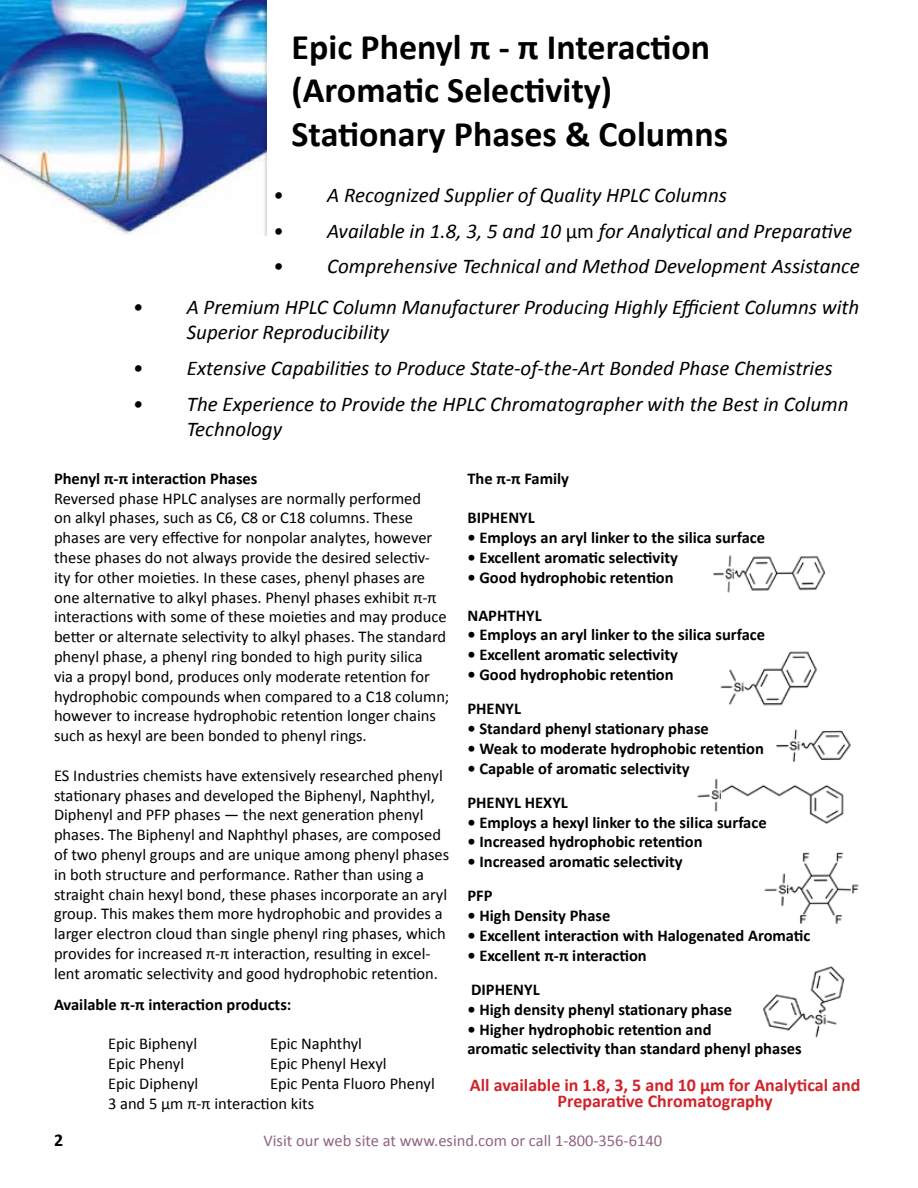
<style>
.page{position:relative;width:918px;height:1188px;background:#fff}
.page>*{position:absolute;margin:0;border:0;box-sizing:border-box;transform-origin:0 0}
.t1{font:700 36px/43.2px "Calibri";color:#000}
.t2{font:italic 21px/25.2px "Calibri";color:#000}
.t3{font:700 18px/16.5px "Calibri";color:#d2232a;text-align:center}
.t4{font:700 18px "Calibri";color:#000}
.t5{font:16.5px/19.8px "Calibri";color:#000}
.t6{font:700 16.5px/34.2px "Calibri";color:#000}
.t7{font:16.5px "Calibri";color:#926483}
.s1{font-style:normal}
</style>
<div class="page">
<img style="left:697px;top:778px;width:147px;height:46px">
<img style="left:720px;top:651px;width:97px;height:55px">
<img style="left:776px;top:729px;width:75px;height:33px">
<img style="left:763px;top:966px;width:82px;height:72px">
<img style="left:764px;top:852px;width:95px;height:72px">
<img style="left:0;top:0;width:267px;height:235px">
<img style="left:713px;top:555px;width:113px;height:38px">
<h1 class="t1" style="left:292px;top:26px;width:438px">Epic Phenyl π - π Interaction (Aromatic Selectivity)<br>Stationary Phases &amp; Columns</h1>
<p class="t2" style="left:273px;top:181px;width:455px">• A Recognized Supplier of Quality HPLC Columns</p>
<p class="t2" style="left:273px;top:217px;width:581px">• Available in 1.8, 3, 5 and 10 <span class="s1">µm</span> for Analytical and Preparative</p>
<p class="t2" style="left:273px;top:253px;width:588px">• Comprehensive Technical and Method Development Assistance</p>
<p class="t2" style="left:187px;top:293px;width:674px;text-indent:-54px">• A Premium HPLC Column Manufacturer Producing Highly Efficient Columns with<br>Superior Reproducibility</p>
<p class="t2" style="left:133px;top:355px;width:701px">• Extensive Capabilities to Produce State-of-the-Art Bonded Phase Chemistries</p>
<p class="t2" style="left:187px;top:391px;width:663px;text-indent:-54px">• The Experience to Provide the HPLC Chromatographer with the Best in Column<br>Technology</p>
<p class="t6" style="left:54px;top:461px;width:205px">Phenyl π-π interaction Phases</p>
<p class="t5" style="left:54px;top:488px;width:397px">Reversed phase HPLC analyses are normally performed<br>on alkyl phases, such as C6, C8 or C18 columns. These phases are very effective for nonpolar analytes, however these phases do not always provide the desired selectiv&shy;ity for other moieties. In these cases, phenyl phases are one alternative to alkyl phases. Phenyl phases exhibit π-π interactions with some of these moieties and may produce better or alternate selectivity to alkyl phases. The standard phenyl phase, a phenyl ring bonded to high purity silica<br>via a propyl bond, produces only moderate retention for hydrophobic compounds when compared to a C18 column; however to increase hydrophobic retention longer chains such as hexyl are been bonded to phenyl rings.</p>
<p class="t5" style="left:54px;top:765px;width:397px">ES Industries chemists have extensively researched phenyl stationary phases and developed the Biphenyl, Naphthyl, Diphenyl and PFP phases — the next generation phenyl phases. The Biphenyl and Naphthyl phases, are composed of two phenyl groups and are unique among phenyl phases in both structure and performance. Rather than using a straight chain hexyl bond, these phases incorporate an aryl group. This makes them more hydrophobic and provides a larger electron cloud than single phenyl ring phases, which provides for increased π-π interaction, resulting in excel&shy;lent aromatic selectivity and good hydrophobic retention.</p>
<p class="t6" style="left:54px;top:987px;width:239px">Available π-π interaction products:</p>
<p class="t5" style="left:108px;top:1034px;width:91px">Epic Biphenyl</p>
<p class="t5" style="left:270px;top:1034px;width:94px">Epic Naphthyl</p>
<p class="t5" style="left:108px;top:1054px;width:78px">Epic Phenyl</p>
<p class="t5" style="left:270px;top:1054px;width:118px">Epic Phenyl Hexyl</p>
<p class="t5" style="left:108px;top:1073px;width:92px">Epic Diphenyl</p>
<p class="t5" style="left:108px;top:1073px;width:328px;text-indent:162px">Epic Penta Fluoro Phenyl<br>3 and 5 µm π-π interaction kits</p>
<p class="t6" style="left:467px;top:461px;width:103px">The π-π Family</p>
<p class="t6" style="left:467px;top:501px;width:69px">BIPHENYL</p>
<p class="t6" style="left:467px;top:521px;width:299px">• Employs an aryl linker to the silica surface</p>
<p class="t6" style="left:467px;top:540px;width:212px">• Excellent aromatic selectivity</p>
<p class="t6" style="left:467px;top:560px;width:208px">• Good hydrophobic retention</p>
<p class="t6" style="left:467px;top:598px;width:76px">NAPHTHYL</p>
<p class="t6" style="left:467px;top:618px;width:299px">• Employs an aryl linker to the silica surface</p>
<p class="t6" style="left:467px;top:638px;width:212px">• Excellent aromatic selectivity</p>
<p class="t6" style="left:467px;top:657px;width:208px">• Good hydrophobic retention<br>PHENYL</p>
<p class="t6" style="left:467px;top:711px;width:243px">• Standard phenyl stationary phase</p>
<p class="t6" style="left:467px;top:731px;width:298px">• Weak to moderate hydrophobic retention</p>
<p class="t6" style="left:467px;top:751px;width:224px">• Capable of aromatic selectivity<br>PHENYL HEXYL</p>
<p class="t6" style="left:467px;top:805px;width:301px">• Employs a hexyl linker to the silica surface</p>
<p class="t6" style="left:467px;top:825px;width:237px">• Increased hydrophobic retention</p>
<p class="t6" style="left:467px;top:845px;width:217px">• Increased aromatic selectivity<br>PFP</p>
<p class="t6" style="left:467px;top:899px;width:144px">• High Density Phase</p>
<p class="t6" style="left:467px;top:918px;width:345px">• Excellent interaction with Halogenated Aromatic</p>
<p class="t6" style="left:467px;top:938px;width:181px">• Excellent π-π interaction<br>DIPHENYL</p>
<p class="t6" style="left:467px;top:992px;width:266px">• High density phenyl stationary phase</p>
<p class="t6" style="left:467px;top:1019px;width:336px;line-height:19.8px">• Higher hydrophobic retention and<br>aromatic selectivity than standard phenyl phases</p>
<p class="t3" style="left:470px;top:1076px;width:392px">All available in 1.8, 3, 5 and 10 µm for Analytical and<br>Preparative Chromatography</p>
<p class="t4" style="left:54px;top:1129px;width:11px">2</p>
<p class="t7" style="left:263px;top:1130px;width:400px">Visit our web site at www.esind.com or call 1-800-356-6140</p>
</div>
